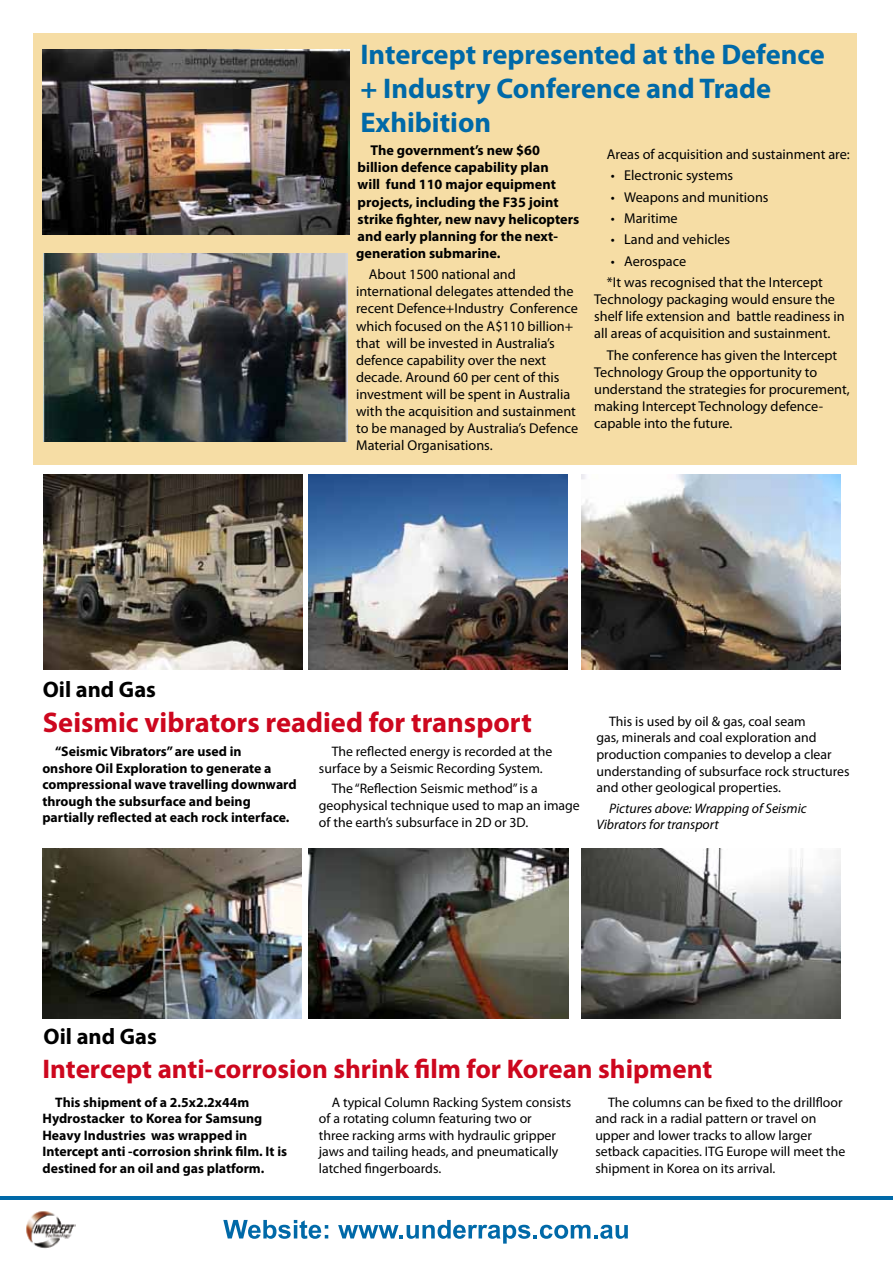
<style>
.page{position:relative;width:893px;height:1263px;background:#fff}
.page>*{position:absolute;margin:0;border:0;box-sizing:border-box;transform-origin:0 0}
.t1{font:700 28.5px/34.2px "Myriad Pro";color:#0069a8}
.t2{font:700 28.5px "Myriad Pro";color:#cd071e}
.t3{font:700 27px "Myriad Pro";color:#cd071e}
.t4{font:700 22.5px "Myriad Pro";color:#000}
.t5{font:14.25px/17.1px "Myriad Pro";color:#000}
.t6{font:700 14.25px/17.1px "Myriad Pro";color:#000}
.t7{font:13.8px/16.5px "Myriad Pro";color:#000}
.t8{font:700 13.8px/16.5px "Myriad Pro";color:#000}
.t9{font:italic 13.8px/16.5px "Myriad Pro";color:#000}
</style>
<div class="page">
<div style="left:34px;top:33px;width:823px;height:432px;background:#f6dda5"></div>
<hr style="left:0;top:1196px;width:893px;height:4px;background:#0069a8">
<svg style="left:223px;top:1220px;width:105px;height:19px"></svg>
<svg style="left:338px;top:1220px;width:290px;height:23px"></svg>
<img style="left:26px;top:1211px;width:50px;height:38px">
<img style="left:43px;top:50px;width:306px;height:185px">
<img style="left:44px;top:253px;width:304px;height:188px">
<img style="left:42px;top:848px;width:260px;height:170px">
<img style="left:308px;top:848px;width:260px;height:170px">
<img style="left:44px;top:474px;width:259px;height:195px">
<img style="left:308px;top:474px;width:260px;height:195px">
<img style="left:581px;top:474px;width:259px;height:195px">
<img style="left:581px;top:848px;width:259px;height:170px">
<h1 class="t1" style="left:360px;top:36px;width:466px">Intercept represented at the Defence + Industry Conference and Trade<br>Exhibition</h1>
<p class="t6" style="left:356px;top:141px;width:225px;text-indent:14px">The government’s new $60 billion defence capability plan<br>will fund 110 major equipment projects, including the F35 joint strike fighter, new navy helicopters and early planning for the next&shy;generation submarine.</p>
<p class="t5" style="left:356px;top:266px;width:224px;text-indent:13px">About 1500 national and international delegates attended the recent Defence+Industry Conference which focused on the A$110 billion+ that will be invested in Australia’s defence capability over the next decade. Around 60 per cent of this investment will be spent in Australia with the acquisition and sustainment to be managed by Australia’s Defence Material Organisations.</p>
<p class="t5" style="left:607px;top:145px;width:244px">Areas of acquisition and sustainment are:</p>
<p class="t5" style="left:611px;top:167px;width:124px">• Electronic systems</p>
<p class="t5" style="left:611px;top:188px;width:159px">• Weapons and munitions</p>
<p class="t5" style="left:611px;top:209px;width:69px">• Maritime</p>
<p class="t5" style="left:611px;top:231px;width:121px">• Land and vehicles</p>
<p class="t5" style="left:607px;top:250px;width:217px;line-height:21.3px">• Aerospace<br>*It was recognised that the Intercept</p>
<p class="t5" style="left:594px;top:290px;width:252px">Technology packaging would ensure the shelf life extension and battle readiness in all areas of acquisition and sustainment.</p>
<p class="t5" style="left:594px;top:346px;width:257px;text-indent:13px">The conference has given the Intercept Technology Group the opportunity to understand the strategies for procurement, making Intercept Technology defence&shy;capable into the future.</p>
<h3 class="t4" style="left:43px;top:675px;width:115px">Oil and Gas</h3>
<h1 class="t2" style="left:43px;top:703px;width:491px">Seismic vibrators readied for transport</h1>
<p class="t8" style="left:42px;top:743px;width:256px;text-indent:13px">“Seismic Vibrators” are used in<br>onshore Oil Exploration to generate a compressional wave travelling downward through the subsurface and being partially reflected at each rock interface.</p>
<p class="t7" style="left:319px;top:743px;width:235px;text-indent:13px">The reflected energy is recorded at the surface by a Seismic Recording System.</p>
<p class="t7" style="left:319px;top:780px;width:262px;text-indent:13px">The “Reflection Seismic method” is a geophysical technique used to map an image of the earth’s subsurface in 2D or 3D.</p>
<p class="t7" style="left:596px;top:713px;width:255px;text-indent:13px">This is used by oil &amp; gas, coal seam<br>gas, minerals and coal exploration and production companies to develop a clear understanding of subsurface rock structures and other geological properties.</p>
<p class="t9" style="left:596px;top:800px;width:212px;text-indent:13px">Pictures above: Wrapping of Seismic<br>Vibrators for transport</p>
<h3 class="t4" style="left:44px;top:1022px;width:115px">Oil and Gas</h3>
<h2 class="t3" style="left:43px;top:1052px;width:671px">Intercept anti-corrosion shrink film for Korean shipment</h2>
<p class="t8" style="left:43px;top:1093px;width:246px;text-indent:13px">This shipment of a 2.5x2.2x44m Hydrostacker to Korea for Samsung Heavy Industries was wrapped in Intercept anti -corrosion shrink film. It is destined for an oil and gas platform.</p>
<p class="t7" style="left:319px;top:1093px;width:254px;text-indent:13px">A typical Column Racking System consists of a rotating column featuring two or<br>three racking arms with hydraulic gripper jaws and tailing heads, and pneumatically latched fingerboards.</p>
<p class="t7" style="left:595px;top:1093px;width:251px;text-indent:13px">The columns can be fixed to the drillfloor and rack in a radial pattern or travel on upper and lower tracks to allow larger setback capacities. ITG Europe will meet the shipment in Korea on its arrival.</p>
</div>
